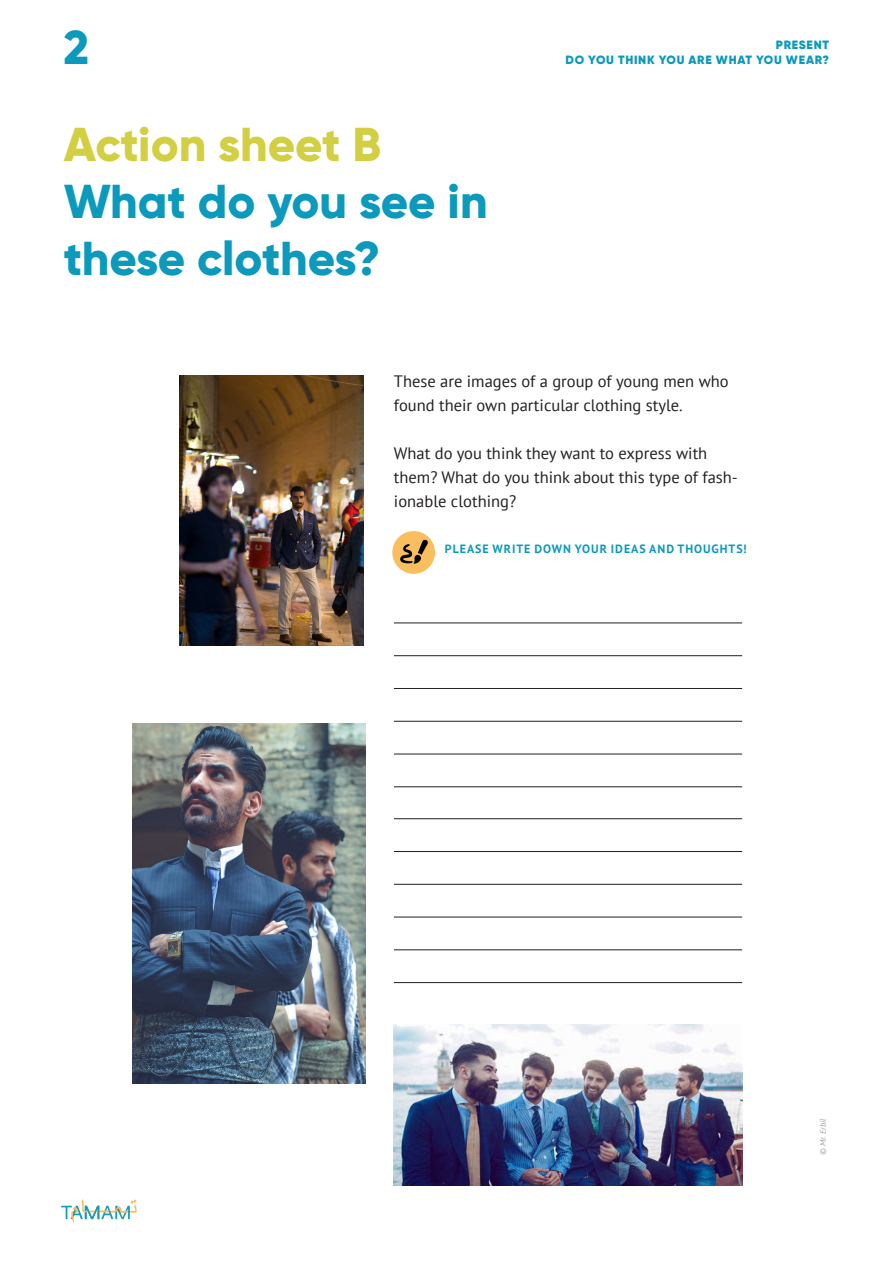
<style>
.page{position:relative;width:893px;height:1263px;background:#fff}
.page>*{position:absolute;margin:0;border:0;box-sizing:border-box;transform-origin:0 0}
.t1{font:800 47.55px/57px "Gilroy";letter-spacing:-.005em;color:#0b99bc}
.t2{font:800 47.55px "Gilroy";letter-spacing:-.005em;color:#d2cf42}
.t3{font:16.5px/24px "PT Sans";color:#231f20}
.t4{font:700 12px "PT Sans";letter-spacing:.08em;color:#0b99bc}
.t5{font:900 12px/14.4px "Gilroy";letter-spacing:.06em;color:#0b99bc;text-align:right}
.t6{font:italic 8.25px "PT Sans";color:#9d9fa2}
</style>
<div class="page">
<img style="left:394px;top:1024px;width:348px;height:161px">
<img style="left:180px;top:376px;width:183px;height:270px">
<img style="left:133px;top:723px;width:233px;height:360px">
<hr style="left:394px;top:623px;width:348px;height:1px;background:#231f20">
<hr style="left:394px;top:655px;width:348px;height:1px;background:#231f20">
<hr style="left:394px;top:688px;width:348px;height:1px;background:#231f20">
<hr style="left:394px;top:721px;width:348px;height:1px;background:#231f20">
<hr style="left:394px;top:754px;width:348px;height:1px;background:#231f20">
<hr style="left:394px;top:786px;width:348px;height:1px;background:#231f20">
<hr style="left:394px;top:818px;width:348px;height:1px;background:#231f20">
<hr style="left:394px;top:851px;width:348px;height:1px;background:#231f20">
<hr style="left:394px;top:884px;width:348px;height:1px;background:#231f20">
<hr style="left:394px;top:917px;width:348px;height:1px;background:#231f20">
<hr style="left:394px;top:949px;width:348px;height:1px;background:#231f20">
<hr style="left:394px;top:982px;width:348px;height:1px;background:#231f20">
<div style="left:392px;top:531px;width:43px;height:43px;background:#fbbe5e;border-radius:50%"></div>
<svg style="left:400px;top:539px;width:28px;height:25px"></svg>
<svg style="left:61px;top:1199px;width:76px;height:24px"></svg>
<h1 class="t1" style="left:64px;top:18px;width:27px">2</h1>
<h1 class="t2" style="left:64px;top:114px;width:319px">Action sheet B</h1>
<h1 class="t1" style="left:64px;top:172px;width:425px">What do you see in these clothes?</h1>
<p class="t5" style="left:566px;top:38px;width:265px">PRESENT<br>DO YOU THINK YOU ARE WHAT YOU WEAR?</p>
<p class="t3" style="left:394px;top:369px;width:336px">These are images of a group of young men who found their own particular clothing style.</p>
<p class="t3" style="left:394px;top:441px;width:345px">What do you think they want to express with them? What do you think about this type of fash&shy;ionable clothing?</p>
<p class="t4" style="left:445px;top:541px;width:303px">PLEASE WRITE DOWN YOUR IDEAS AND THOUGHTS!</p>
<p class="t6" style="left:818px;top:1155px;width:38px;rotate:-90deg">© Mr. Erbil</p>
</div>
